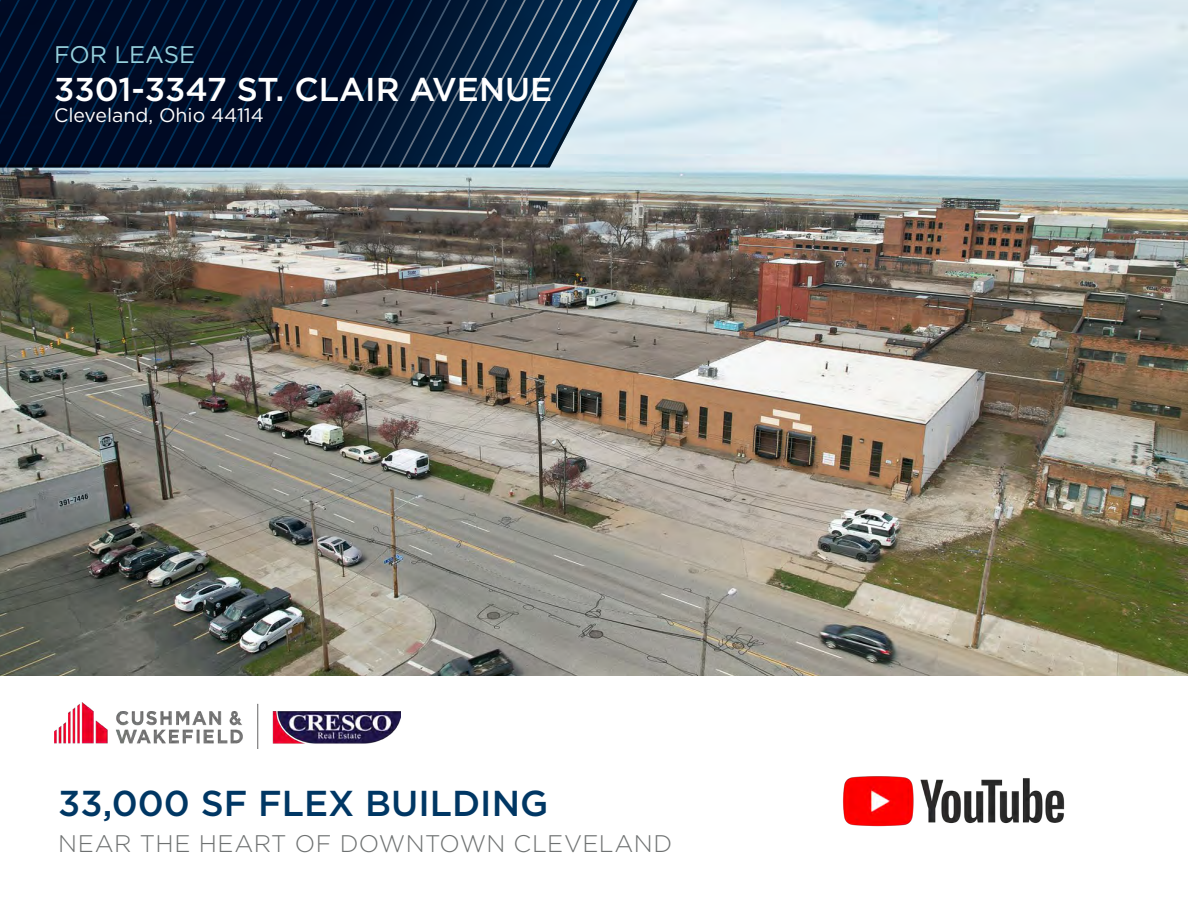
<style>
.page{position:relative;width:1188px;height:918px;background:#fff}
.page>*{position:absolute;margin:0;border:0;box-sizing:border-box;transform-origin:0 0}
.t1{font:500 36px "Gotham";color:#003764}
.t2{font:500 33px "Gotham";color:#fff}
.t3{font:300 24px "Gotham";letter-spacing:.015em;color:#6e7171}
.t4{font:24px "Gotham";color:#95d0dc}
.t5{font:19.5px "Gotham";color:#fff}
</style>
<div class="page">
<img style="left:0;top:0;width:1188px;height:675px">
<img style="left:54px;top:702px;width:347px;height:47px">
<svg style="left:0;top:0;width:646px;height:167px;background:#162944"></svg>
<img style="left:843px;top:776px;width:222px;height:51px">
<p class="t4" style="left:54px;top:39px;width:143px">FOR LEASE</p>
<h2 class="t2" style="left:54px;top:68px;width:500px">3301-3347 ST. CLAIR AVENUE</h2>
<p class="t5" style="left:54px;top:102px;width:212px">Cleveland, Ohio 44114</p>
<h1 class="t1" style="left:58px;top:779px;width:492px">33,000 SF FLEX BUILDING</h1>
<p class="t3" style="left:58px;top:828px;width:615px">NEAR THE HEART OF DOWNTOWN CLEVELAND</p>
</div>
